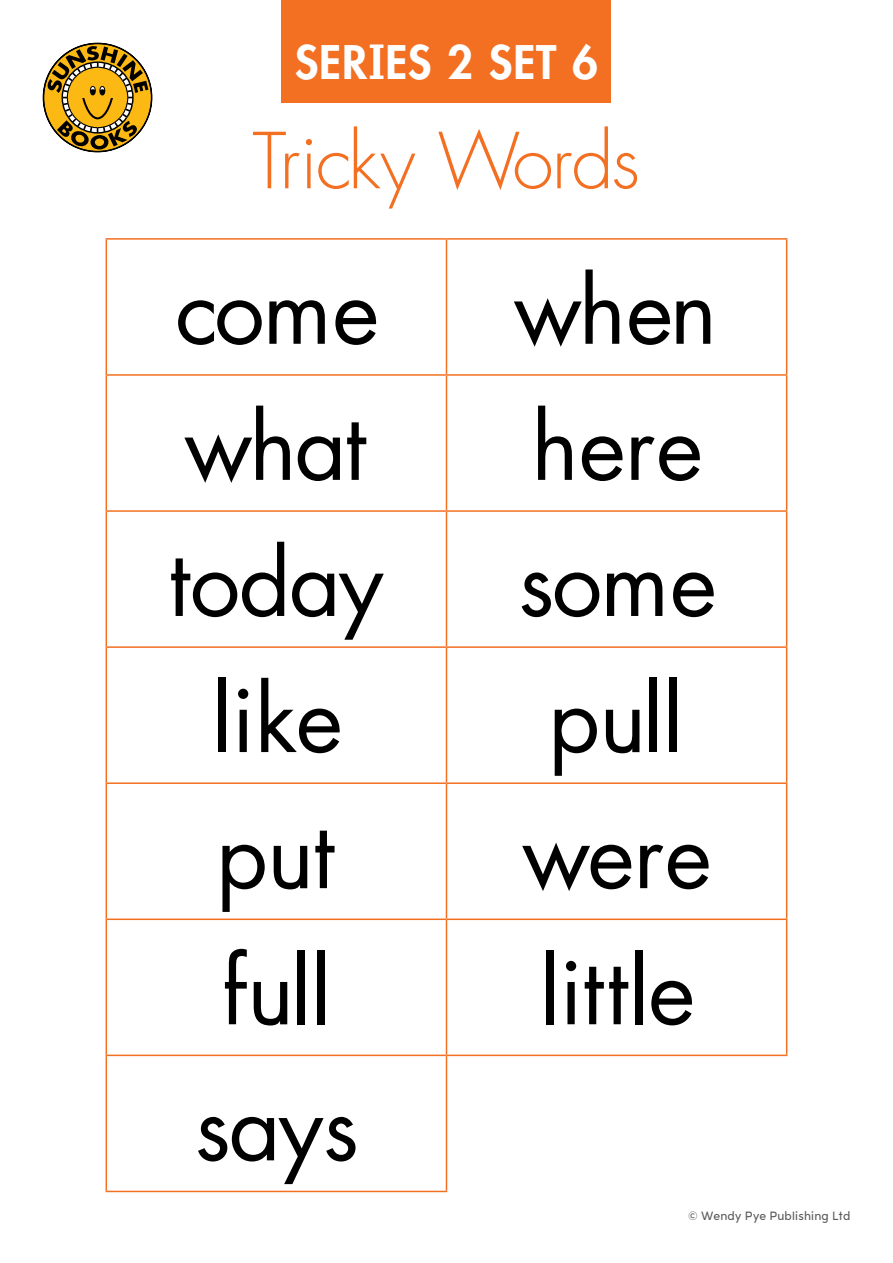
<style>
.page{position:relative;width:893px;height:1263px;background:#fff}
.page>*{position:absolute;margin:0;border:0;box-sizing:border-box;transform-origin:0 0}
.t1{font:90px "US Asunshine";color:#000}
.t2{font:300 75px "US Asunshine";letter-spacing:-.04em;color:#f36f21}
.t3{font:800 45px "US Asunshine";letter-spacing:.02em;color:#fff}
.t4{font:12px "Aronui";letter-spacing:.015em;color:#58595b;scale:.96 1}
</style>
<div class="page">
<svg style="left:43px;top:43px;width:110px;height:110px"></svg>
<hr style="left:81px;top:96px;width:33px;height:2px;background:#fdb913">
<div style="left:282px;top:0;width:329px;height:102px;background:#f36f21"></div>
<hr style="left:106px;top:238px;width:340px;height:2px;background:#f36f21">
<hr style="left:106px;top:240px;width:1px;height:134px;background:#f36f21">
<hr style="left:446px;top:238px;width:341px;height:2px;background:#f36f21">
<hr style="left:446px;top:240px;width:1px;height:134px;background:#f36f21">
<hr style="left:786px;top:240px;width:1px;height:134px;background:#f36f21">
<hr style="left:106px;top:374px;width:340px;height:2px;background:#f36f21">
<hr style="left:106px;top:376px;width:1px;height:134px;background:#f36f21">
<hr style="left:446px;top:374px;width:341px;height:2px;background:#f36f21">
<hr style="left:446px;top:376px;width:1px;height:134px;background:#f36f21">
<hr style="left:786px;top:376px;width:1px;height:134px;background:#f36f21">
<hr style="left:106px;top:510px;width:340px;height:2px;background:#f36f21">
<hr style="left:106px;top:512px;width:1px;height:134px;background:#f36f21">
<hr style="left:446px;top:510px;width:341px;height:2px;background:#f36f21">
<hr style="left:446px;top:512px;width:1px;height:134px;background:#f36f21">
<hr style="left:786px;top:512px;width:1px;height:134px;background:#f36f21">
<hr style="left:106px;top:646px;width:340px;height:2px;background:#f36f21">
<hr style="left:106px;top:648px;width:1px;height:134px;background:#f36f21">
<hr style="left:446px;top:646px;width:341px;height:2px;background:#f36f21">
<hr style="left:446px;top:648px;width:1px;height:134px;background:#f36f21">
<hr style="left:786px;top:648px;width:1px;height:134px;background:#f36f21">
<hr style="left:106px;top:782px;width:340px;height:2px;background:#f36f21">
<hr style="left:106px;top:784px;width:1px;height:134px;background:#f36f21">
<hr style="left:446px;top:782px;width:341px;height:2px;background:#f36f21">
<hr style="left:446px;top:784px;width:1px;height:134px;background:#f36f21">
<hr style="left:786px;top:784px;width:1px;height:134px;background:#f36f21">
<hr style="left:106px;top:918px;width:340px;height:2px;background:#f36f21">
<hr style="left:106px;top:920px;width:1px;height:134px;background:#f36f21">
<hr style="left:446px;top:918px;width:341px;height:2px;background:#f36f21">
<hr style="left:446px;top:920px;width:1px;height:134px;background:#f36f21">
<hr style="left:786px;top:920px;width:1px;height:134px;background:#f36f21">
<hr style="left:106px;top:1054px;width:340px;height:2px;background:#f36f21">
<hr style="left:106px;top:1056px;width:1px;height:135px;background:#f36f21">
<hr style="left:446px;top:1054px;width:341px;height:2px;background:#f36f21">
<hr style="left:446px;top:1056px;width:1px;height:135px;background:#f36f21">
<hr style="left:106px;top:1191px;width:341px;height:1px;background:#f36f21">
<p class="t3" style="left:295px;top:33px;width:305px">SERIES 2 SET 6</p>
<p class="t2" style="left:253px;top:113px;width:389px">Tricky Words</p>
<p class="t1" style="left:176px;top:249px;width:203px">come</p>
<p class="t1" style="left:515px;top:249px;width:204px">when</p>
<p class="t1" style="left:186px;top:385px;width:183px">what</p>
<p class="t1" style="left:532px;top:385px;width:170px">here</p>
<p class="t1" style="left:169px;top:521px;width:215px">today</p>
<p class="t1" style="left:518px;top:521px;width:198px">some</p>
<p class="t1" style="left:212px;top:657px;width:130px">like</p>
<p class="t1" style="left:550px;top:657px;width:135px">pull</p>
<p class="t1" style="left:218px;top:793px;width:119px">put</p>
<p class="t1" style="left:524px;top:793px;width:187px">were</p>
<p class="t1" style="left:221px;top:929px;width:111px">full</p>
<p class="t1" style="left:540px;top:929px;width:154px">little</p>
<p class="t1" style="left:195px;top:1065px;width:164px">says</p>
<p class="t4" style="left:688px;top:1209px;width:170px">© Wendy Pye Publishing Ltd</p>
</div>
